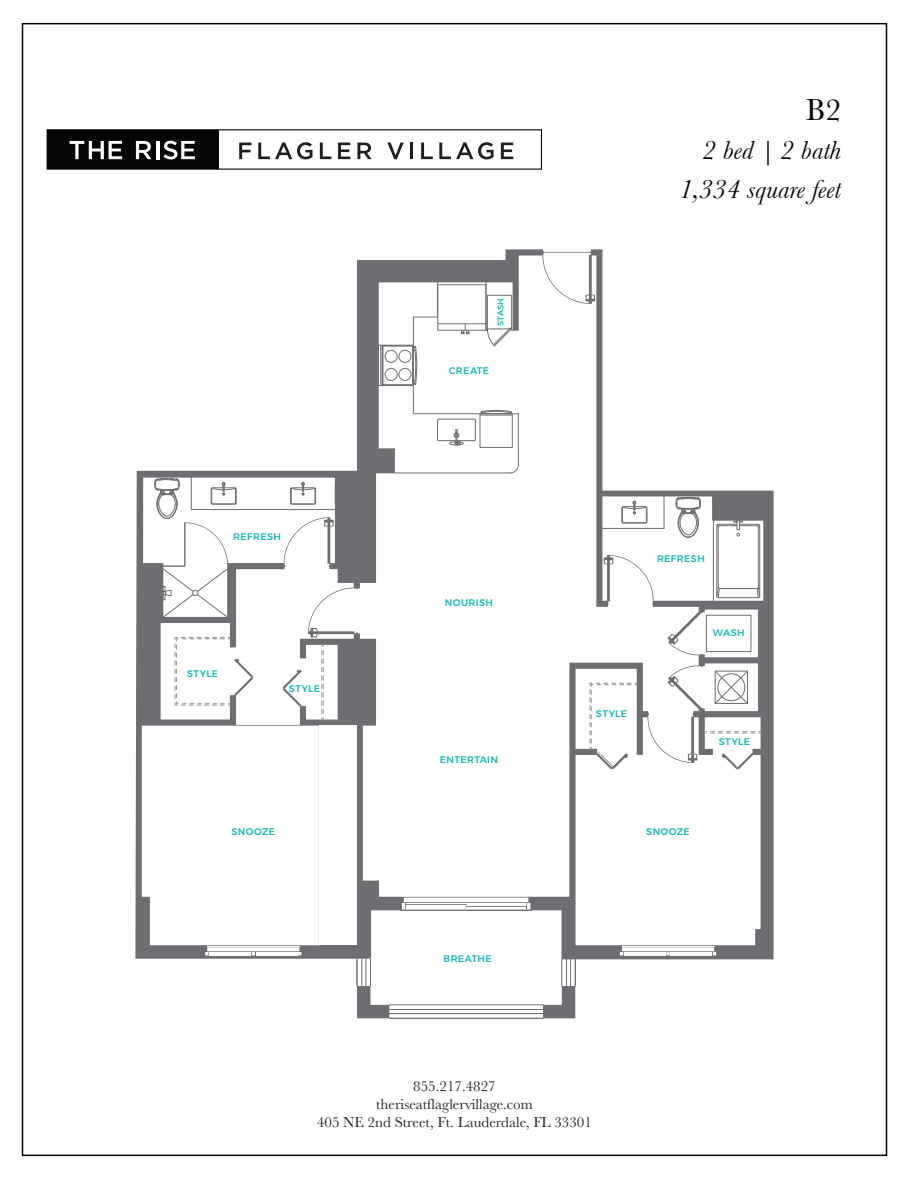
<style>
.page{position:relative;width:909px;height:1179px;background:#fff}
.page>*{position:absolute;margin:0;border:0;box-sizing:border-box;transform-origin:0 0}
.t1{font:31.5px "Baskerville";color:#040503}
.t2{font:italic 27px/39px "Baskerville";color:#040503;text-align:right}
.t3{font:15px/18px "Baskerville";color:#231f20;text-align:center}
.t4{font:500 9.6px "Montserrat";letter-spacing:.04em;color:#10b8b8}
.t5{font:500 8.25px "Montserrat";letter-spacing:.02em;color:#10b8b8}
</style>
<div class="page">
<hr style="left:389px;top:1005px;width:154px;height:1px;background:#6d6e71">
<hr style="left:389px;top:1013px;width:154px;height:1px;background:#6d6e71">
<hr style="left:389px;top:1009px;width:154px;height:1px;background:#6d6e71">
<hr style="left:389px;top:1018px;width:154px;height:1px;background:#6d6e71">
<svg style="left:543px;top:959px;width:33px;height:59px"></svg>
<svg style="left:540px;top:250px;width:233px;height:709px"></svg>
<svg style="left:541px;top:250px;width:53px;height:53px"></svg>
<svg style="left:136px;top:250px;width:404px;height:708px"></svg>
<hr style="left:191px;top:477px;width:1px;height:33px;background:#6d6e71">
<hr style="left:413px;top:413px;width:105px;height:1px;background:#6d6e71">
<hr style="left:395px;top:473px;width:115px;height:1px;background:#6d6e71">
<svg style="left:510px;top:464px;width:9px;height:9px"></svg>
<hr style="left:518px;top:414px;width:1px;height:51px;background:#6d6e71">
<svg style="left:590px;top:683px;width:47px;height:66px"></svg>
<svg style="left:668px;top:663px;width:93px;height:105px"></svg>
<div style="left:480px;top:414px;width:33px;height:34px;border:1px solid #6d6e71"></div>
<div style="left:378px;top:345px;width:36px;height:41px;border:1px solid #6d6e71"></div>
<hr style="left:380px;top:345px;width:1px;height:41px;background:#6d6e71">
<hr style="left:382px;top:345px;width:1px;height:41px;background:#6d6e71">
<div style="left:383px;top:346px;width:30px;height:39px;border:1px solid #6d6e71"></div>
<div style="left:385px;top:368px;width:12px;height:13px;border:1px solid #6d6e71;border-radius:50%"></div>
<div style="left:399px;top:368px;width:12px;height:13px;border:1px solid #6d6e71;border-radius:50%"></div>
<div style="left:399px;top:350px;width:12px;height:13px;border:1px solid #6d6e71;border-radius:50%"></div>
<div style="left:385px;top:350px;width:12px;height:13px;border:1px solid #6d6e71;border-radius:50%"></div>
<svg style="left:413px;top:281px;width:101px;height:164px"></svg>
<svg style="left:142px;top:478px;width:247px;height:540px"></svg>
<svg style="left:602px;top:496px;width:161px;height:161px"></svg>
<div style="left:47px;top:130px;width:172px;height:39px;background:#050504"></div>
<div style="left:47px;top:129px;width:495px;height:41px;border:1px solid #050504"></div>
<svg style="left:239px;top:143px;width:13px;height:16px"></svg>
<svg style="left:258px;top:142px;width:55px;height:17px"></svg>
<svg style="left:320px;top:143px;width:11px;height:16px"></svg>
<svg style="left:338px;top:143px;width:12px;height:16px"></svg>
<svg style="left:357px;top:143px;width:15px;height:16px"></svg>
<svg style="left:387px;top:143px;width:17px;height:16px"></svg>
<hr style="left:410px;top:143px;width:3px;height:16px;background:#211e1e">
<svg style="left:421px;top:143px;width:12px;height:16px"></svg>
<svg style="left:439px;top:142px;width:55px;height:17px"></svg>
<svg style="left:501px;top:143px;width:12px;height:16px"></svg>
<svg style="left:70px;top:141px;width:52px;height:18px"></svg>
<svg style="left:136px;top:141px;width:15px;height:18px"></svg>
<hr style="left:156px;top:141px;width:3px;height:18px;background:#fff">
<svg style="left:163px;top:141px;width:32px;height:18px"></svg>
<p class="t5" style="left:494px;top:326px;width:29px;rotate:-90deg">STASH</p>
<p class="t4" style="left:449px;top:363px;width:42px">CREATE</p>
<h1 class="t1" style="left:806px;top:90px;width:37px">B2</h1>
<h2 class="t2" style="left:680px;top:130px;width:163px">2 bed | 2 bath<br>1,334 square feet</h2>
<p class="t4" style="left:233px;top:529px;width:49px">REFRESH</p>
<p class="t4" style="left:187px;top:666px;width:33px">STYLE</p>
<p class="t4" style="left:289px;top:681px;width:33px">STYLE</p>
<p class="t4" style="left:445px;top:595px;width:50px">NOURISH</p>
<p class="t4" style="left:440px;top:752px;width:60px">ENTERTAIN</p>
<p class="t4" style="left:596px;top:706px;width:33px">STYLE</p>
<p class="t4" style="left:657px;top:551px;width:49px">REFRESH</p>
<p class="t4" style="left:713px;top:625px;width:33px">WASH</p>
<p class="t4" style="left:719px;top:734px;width:33px">STYLE</p>
<p class="t4" style="left:232px;top:825px;width:45px">SNOOZE</p>
<p class="t4" style="left:646px;top:825px;width:45px">SNOOZE</p>
<p class="t4" style="left:444px;top:951px;width:50px">BREATHE</p>
<h3 class="t3" style="left:317px;top:1077px;width:276px">855.217.4827<br>theriseatflaglervillage.com<br>405 NE 2nd Street, Ft. Lauderdale, FL 33301</h3>
</div>
